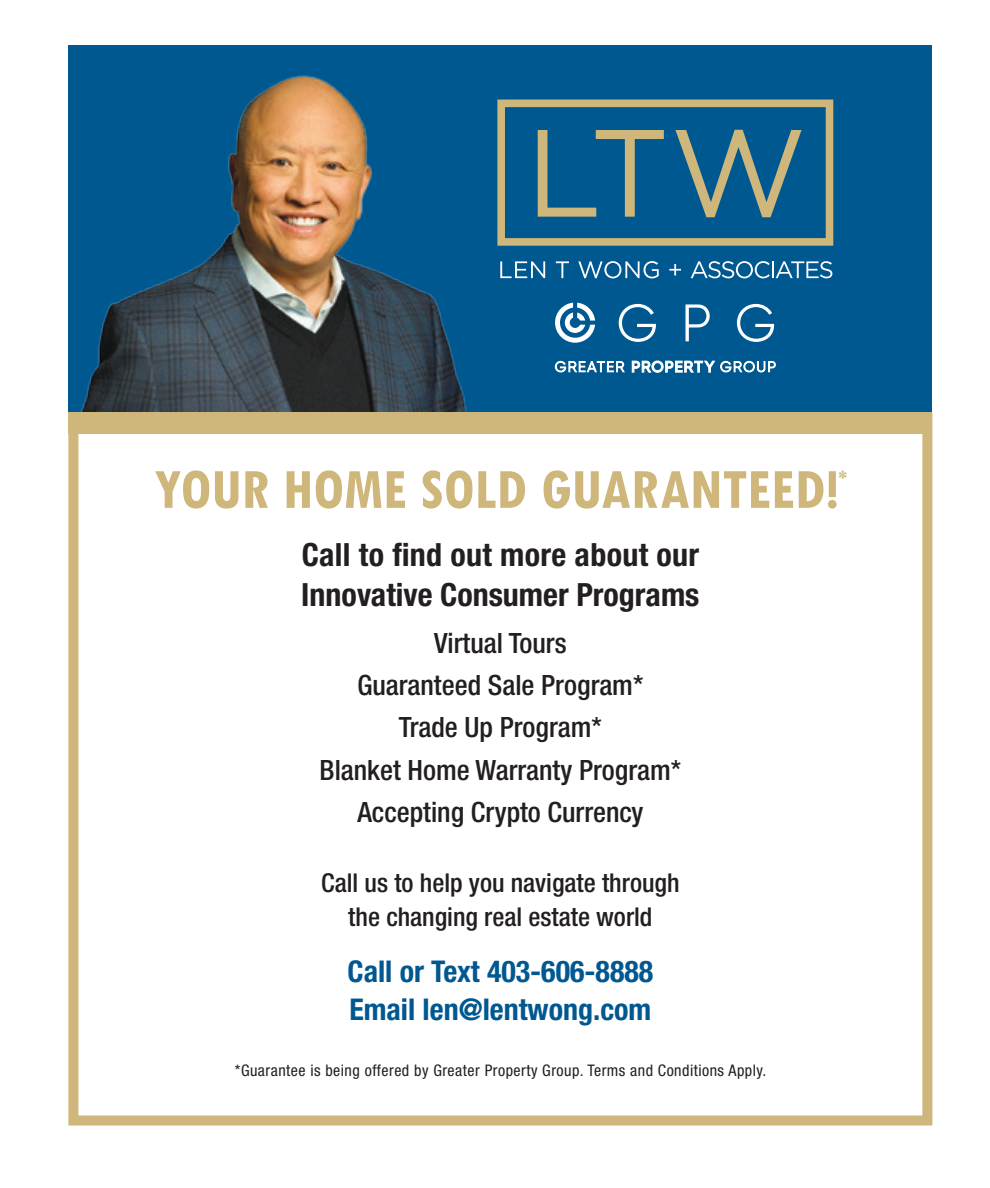
<style>
.page{position:relative;width:990px;height:1188px;background:#fff}
.page>*{position:absolute;margin:0;border:0;box-sizing:border-box;transform-origin:0 0}
.t1{font:700 condensed 60px "Tw Cen";color:#cfb67a}
.t2{font:700 condensed 32px/40px "Helvetica Neue LT Std";color:#231f20}
.t3{font:700 condensed 30px/38px "Helvetica Neue LT Std";color:#005891}
.t4{font:500 condensed 28px/42.4px "Helvetica Neue LT Std";color:#231f20;text-align:center}
.t5{font:500 condensed 26px/34px "Helvetica Neue LT Std";color:#231f20;text-align:center}
.t6{font:condensed 16px "Helvetica Neue LT Std";letter-spacing:.03em;color:#231f20}
</style>
<div class="page">
<div style="left:68px;top:412px;width:864px;height:714px;border:10px solid #cfb67a"></div>
<div style="left:68px;top:46px;width:864px;height:366px;background:#005891"></div>
<img style="left:81px;top:75px;width:427px;height:337px">
<svg style="left:618px;top:303px;width:38px;height:39px"></svg>
<svg style="left:685px;top:304px;width:25px;height:38px"></svg>
<svg style="left:736px;top:303px;width:39px;height:39px"></svg>
<svg style="left:554px;top:360px;width:222px;height:13px"></svg>
<svg style="left:555px;top:303px;width:40px;height:40px"></svg>
<svg style="left:500px;top:261px;width:45px;height:17px"></svg>
<svg style="left:556px;top:261px;width:13px;height:17px"></svg>
<svg style="left:578px;top:261px;width:81px;height:17px"></svg>
<svg style="left:669px;top:264px;width:12px;height:12px"></svg>
<svg style="left:691px;top:261px;width:141px;height:17px"></svg>
<svg style="left:497px;top:100px;width:336px;height:146px"></svg>
<div style="left:68px;top:412px;width:864px;height:21px;background:#cfb67a"></div>
<p class="t1" style="left:153px;top:453px;width:695px">YOUR HOME SOLD GUARANTEED!<sup>*</sup></p>
<p class="t2" style="left:301px;top:534px;width:400px">Call to find out more about our<br>Innovative Consumer Programs</p>
<p class="t4" style="left:320px;top:621px;width:363px">Virtual Tours<br>Guaranteed Sale Program*<br>Trade Up Program*<br>Blanket Home Warranty Program*<br>Accepting Crypto Currency</p>
<p class="t5" style="left:321px;top:866px;width:360px">Call us to help you navigate through the changing real estate world</p>
<p class="t3" style="left:348px;top:952px;width:307px">Call or Text 403-606-8888<br>Email len@lentwong.com</p>
<p class="t6" style="left:235px;top:1061px;width:533px">*Guarantee is being offered by Greater Property Group. Terms and Conditions Apply.</p>
</div>
